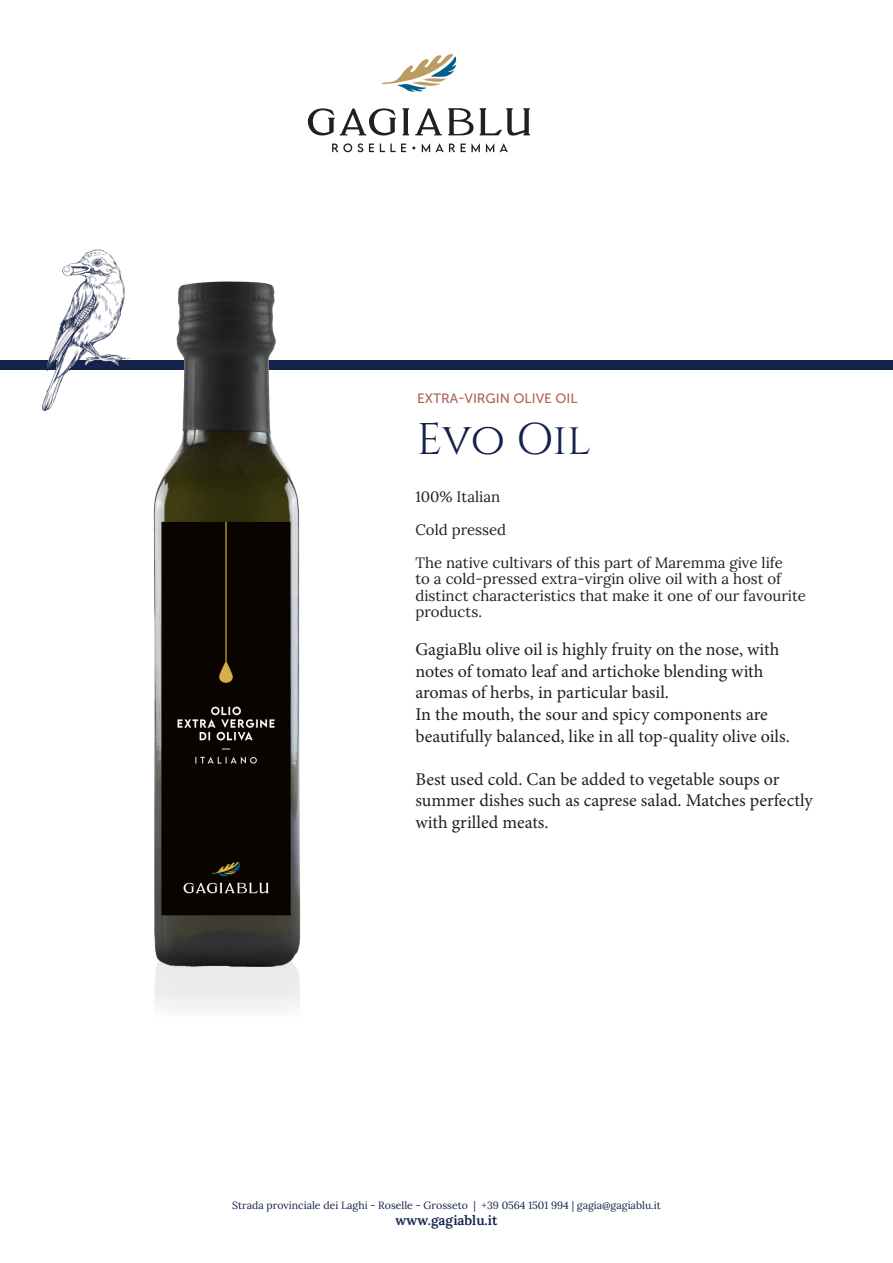
<style>
.page{position:relative;width:893px;height:1263px;background:#fff}
.page>*{position:absolute;margin:0;border:0;box-sizing:border-box;transform-origin:0 0}
.t1{font:44.25px "Cinzel";letter-spacing:-.01em;color:#14234b}
.t2{font:18px/21.6px "Minion Pro";color:#231f20}
.t3{font:15px/16.5px "Lora";color:#231f20}
.t4{font:13.5px "Museo Sans 500";color:#ad6550}
.t5{font:600 13.5px "Lora";color:#14234b}
.t6{font:10.5px "Lora";color:#14234b}
</style>
<div class="page">
<div style="left:0;top:361px;width:893px;height:9px;background:#14234b"></div>
<svg style="left:403px;top:108px;width:6px;height:27px"></svg>
<svg style="left:308px;top:108px;width:88px;height:28px"></svg>
<svg style="left:415px;top:108px;width:27px;height:27px"></svg>
<svg style="left:448px;top:108px;width:26px;height:27px"></svg>
<svg style="left:480px;top:108px;width:50px;height:28px"></svg>
<svg style="left:382px;top:54px;width:74px;height:38px"></svg>
<svg style="left:332px;top:143px;width:31px;height:9px"></svg>
<svg style="left:369px;top:144px;width:5px;height:8px"></svg>
<svg style="left:380px;top:144px;width:26px;height:8px"></svg>
<svg style="left:422px;top:143px;width:33px;height:9px"></svg>
<svg style="left:461px;top:143px;width:19px;height:9px"></svg>
<svg style="left:486px;top:143px;width:8px;height:9px"></svg>
<svg style="left:500px;top:143px;width:8px;height:9px"></svg>
<img style="left:34px;top:249px;width:86px;height:162px">
<img style="left:120px;top:270px;width:212px;height:735px">
<p class="t4" style="left:417px;top:391px;width:162px">EXTRA-VIRGIN OLIVE OIL</p>
<p class="t1" style="left:417px;top:411px;width:176px">Evo Oil</p>
<p class="t3" style="left:415px;top:487px;width:86px">100% Italian</p>
<p class="t3" style="left:415px;top:520px;width:92px">Cold pressed</p>
<p class="t3" style="left:415px;top:553px;width:392px">The native cultivars of this part of Maremma give life<br>to a cold-pressed extra-virgin olive oil with a host of distinct characteristics that make it one of our favourite products.</p>
<p class="t2" style="left:415px;top:639px;width:365px">GagiaBlu olive oil is highly fruity on the nose, with notes of tomato leaf and artichoke blending with aromas of herbs, in particular basil.</p>
<p class="t2" style="left:415px;top:703px;width:376px">In the mouth, the sour and spicy components are beautifully balanced, like in all top-quality olive oils.</p>
<p class="t2" style="left:415px;top:768px;width:399px">Best used cold. Can be added to vegetable soups or summer dishes such as caprese salad. Matches perfectly with grilled meats.</p>
<p class="t6" style="left:232px;top:1197px;width:430px">Strada provinciale dei Laghi - Roselle - Grosseto | +39 0564 1501 994 | gagia@gagiablu.it</p>
<p class="t5" style="left:395px;top:1210px;width:104px">www.gagiablu.it</p>
</div>
